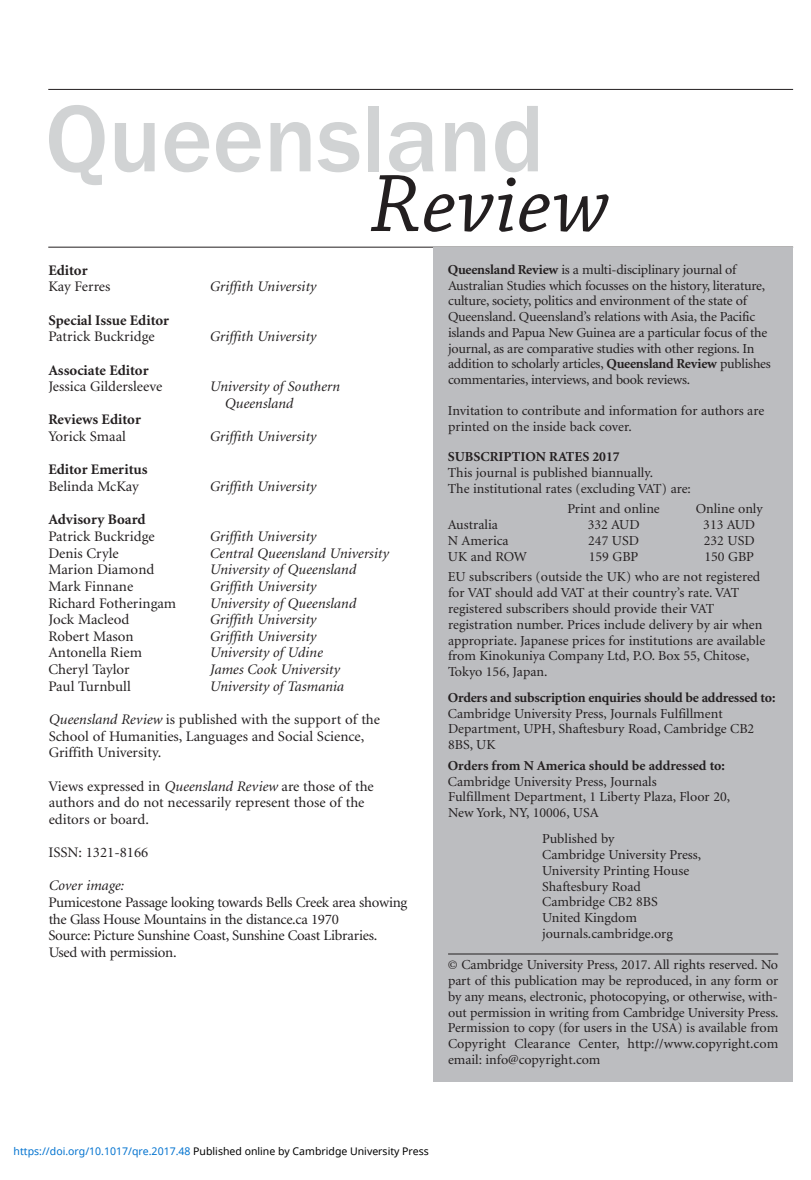
<style>
.page{position:relative;width:811px;height:1180px;background:#fff}
.page>*{position:absolute;margin:0;border:0;box-sizing:border-box;transform-origin:0 0}
.t1{font:500 98px "Franklin Gothic";color:#d1d3d4}
.t2{font:italic 85.75px "Chaparral Pro";color:#231f20}
.t3{font:14.53px/16.6px "Minion";color:#231f20}
.t4{font:italic 14.53px/16.6px "Minion";color:#231f20}
.t5{font:14.53px/16.6px "Minion";letter-spacing:-.02em;color:#231f20}
.t6{font:700 14.53px "Minion";color:#231f20}
.t7{font:13.65px/15.8px "Minion";color:#231f20}
.t8{font:700 13.65px "Minion";letter-spacing:-.005em;color:#231f20}
.t9{font:10.5px "Noto Sans";color:#000}
.s1{font-style:italic}
.s2{font-weight:700}
.s3{color:#0172cf}
</style>
<div class="page">
<div style="left:433px;top:816px;width:359px;height:265px;background:#bcbdc0"></div>
<hr style="left:448px;top:953px;width:329px;height:1px;background:#231f20">
<hr style="left:48px;top:89px;width:744px;height:1px;background:#231f20">
<hr style="left:48px;top:247px;width:744px;height:1px;background:#231f20">
<div style="left:433px;top:247px;width:359px;height:569px;background:#bcbdc0"></div>
<h1 class="t1" style="left:45px;top:101px;width:500px">Queensland</h1>
<h2 class="t2" style="left:370px;top:169px;width:242px">Review</h2>
<p class="t6" style="left:48px;top:264px;width:41px">Editor</p>
<p class="t3" style="left:48px;top:279px;width:64px">Kay Ferres</p>
<p class="t4" style="left:209px;top:279px;width:108px">Griffith University</p>
<p class="t6" style="left:48px;top:314px;width:122px">Special Issue Editor</p>
<p class="t3" style="left:48px;top:329px;width:108px">Patrick Buckridge</p>
<p class="t4" style="left:209px;top:329px;width:108px">Griffith University</p>
<p class="t6" style="left:48px;top:364px;width:102px">Associate Editor</p>
<p class="t3" style="left:48px;top:379px;width:115px">Jessica Gildersleeve</p>
<p class="t4" style="left:224px;top:379px;width:117px;text-indent:-15px">University of Southern<br>Queensland</p>
<p class="t6" style="left:48px;top:414px;width:94px">Reviews Editor</p>
<p class="t3" style="left:48px;top:429px;width:79px">Yorick Smaal</p>
<p class="t4" style="left:209px;top:429px;width:108px">Griffith University</p>
<p class="t6" style="left:48px;top:464px;width:101px">Editor Emeritus</p>
<p class="t3" style="left:48px;top:479px;width:92px">Belinda McKay</p>
<p class="t4" style="left:209px;top:479px;width:108px">Griffith University</p>
<p class="t6" style="left:48px;top:514px;width:99px">Advisory Board</p>
<p class="t3" style="left:48px;top:529px;width:108px">Patrick Buckridge</p>
<p class="t4" style="left:209px;top:529px;width:108px">Griffith University</p>
<p class="t3" style="left:48px;top:545px;width:72px">Denis Cryle</p>
<p class="t4" style="left:209px;top:545px;width:180px">Central Queensland University</p>
<p class="t3" style="left:48px;top:562px;width:107px">Marion Diamond</p>
<p class="t4" style="left:209px;top:562px;width:148px">University of Queensland</p>
<p class="t3" style="left:48px;top:579px;width:86px">Mark Finnane</p>
<p class="t4" style="left:209px;top:579px;width:108px">Griffith University</p>
<p class="t3" style="left:48px;top:595px;width:129px">Richard Fotheringam</p>
<p class="t4" style="left:209px;top:595px;width:148px">University of Queensland</p>
<p class="t3" style="left:48px;top:612px;width:82px">Jock Macleod</p>
<p class="t4" style="left:209px;top:612px;width:108px">Griffith University</p>
<p class="t3" style="left:48px;top:629px;width:87px">Robert Mason</p>
<p class="t4" style="left:209px;top:629px;width:108px">Griffith University</p>
<p class="t3" style="left:48px;top:645px;width:95px">Antonella Riem</p>
<p class="t4" style="left:209px;top:645px;width:114px">University of Udine</p>
<p class="t3" style="left:48px;top:662px;width:83px">Cheryl Taylor</p>
<p class="t4" style="left:209px;top:662px;width:131px">James Cook University</p>
<p class="t3" style="left:48px;top:679px;width:84px">Paul Turnbull</p>
<p class="t4" style="left:209px;top:679px;width:135px">University of Tasmania</p>
<p class="t3" style="left:48px;top:712px;width:333px"><span class="s1">Queensland Review</span> is published with the support of the<br>School of Humanities, Languages and Social Science,<br>Griffith University.</p>
<p class="t3" style="left:48px;top:778px;width:327px">Views expressed in <span class="s1">Queensland Review</span> are those of the authors and do not necessarily represent those of the editors or board.</p>
<p class="t3" style="left:48px;top:845px;width:101px">ISSN: 1321-8166</p>
<p class="t4" style="left:48px;top:878px;width:77px">Cover image:</p>
<p class="t5" style="left:48px;top:895px;width:360px">Pumicestone Passage looking towards Bells Creek area showing the Glass House Mountains in the distance.ca 1970<br>Source: Picture Sunshine Coast, Sunshine Coast Libraries.<br>Used with permission.</p>
<p class="t7" style="left:447px;top:263px;width:324px"><span class="s2">Queensland Review</span> is a multi-disciplinary journal of Australian Studies which focusses on the history, literature, culture, society, politics and environment of the state of Queensland. Queensland’s relations with Asia, the Pacific islands and Papua New Guinea are a particular focus of the journal, as are comparative studies with other regions. In addition to scholarly articles, <span class="s2">Queensland Review</span> publishes commentaries, interviews, and book reviews.</p>
<p class="t7" style="left:447px;top:403px;width:318px">Invitation to contribute and information for authors are printed on the inside back cover.</p>
<p class="t8" style="left:447px;top:451px;width:173px">SUBSCRIPTION RATES 2017</p>
<p class="t7" style="left:447px;top:466px;width:244px">This journal is published biannually.<br>The institutional rates (excluding VAT) are:</p>
<p class="t7" style="left:567px;top:502px;width:94px">Print and online</p>
<p class="t7" style="left:695px;top:502px;width:69px">Online only</p>
<p class="t7" style="left:447px;top:518px;width:52px">Australia</p>
<p class="t7" style="left:587px;top:518px;width:53px">332 AUD</p>
<p class="t7" style="left:703px;top:518px;width:53px">313 AUD</p>
<p class="t7" style="left:447px;top:534px;width:62px">N America</p>
<p class="t7" style="left:588px;top:534px;width:52px">247 USD</p>
<p class="t7" style="left:703px;top:534px;width:52px">232 USD</p>
<p class="t7" style="left:447px;top:549px;width:81px">UK and ROW</p>
<p class="t7" style="left:588px;top:549px;width:51px">159 GBP</p>
<p class="t7" style="left:447px;top:547px;width:314px;line-height:20.7px;text-indent:256px">150 GBP<br>EU subscribers (outside the UK) who are not registered</p>
<p class="t7" style="left:448px;top:586px;width:318px">for VAT should add VAT at their country’s rate. VAT registered subscribers should provide their VAT registration number. Prices include delivery by air when appropriate. Japanese prices for institutions are available from Kinokuniya Company Ltd, P.O. Box 55, Chitose, Tokyo 156, Japan.</p>
<p class="t8" style="left:447px;top:691px;width:329px">Orders and subscription enquiries should be addressed to:</p>
<p class="t7" style="left:447px;top:706px;width:308px">Cambridge University Press, Journals Fulfillment<br>Department, UPH, Shaftesbury Road, Cambridge CB2<br>8BS, UK</p>
<p class="t8" style="left:447px;top:759px;width:278px">Orders from N America should be addressed to:</p>
<p class="t7" style="left:447px;top:774px;width:284px">Cambridge University Press, Journals<br>Fulfillment Department, 1 Liberty Plaza, Floor 20,<br>New York, NY, 10006, USA</p>
<p class="t7" style="left:542px;top:832px;width:160px">Published by<br>Cambridge University Press,<br>University Printing House<br>Shaftesbury Road<br>Cambridge CB2 8BS<br>United Kingdom journals.cambridge.org</p>
<p class="t7" style="left:447px;top:958px;width:332px;text-align:justify">© Cambridge University Press, 2017. All rights reserved. No part of this publication may be reproduced, in any form or by any means, electronic, photocopying, or otherwise, with&shy;out permission in writing from Cambridge University Press.<br>Permission to copy (for users in the USA) is available from Copyright Clearance Center, http://www.copyright.com email: info@copyright.com</p>
<p class="t9" style="left:14px;top:1143px;width:416px"><span class="s3">https://doi.org/10.1017/qre.2017.48</span> Published online by Cambridge University Press</p>
</div>
